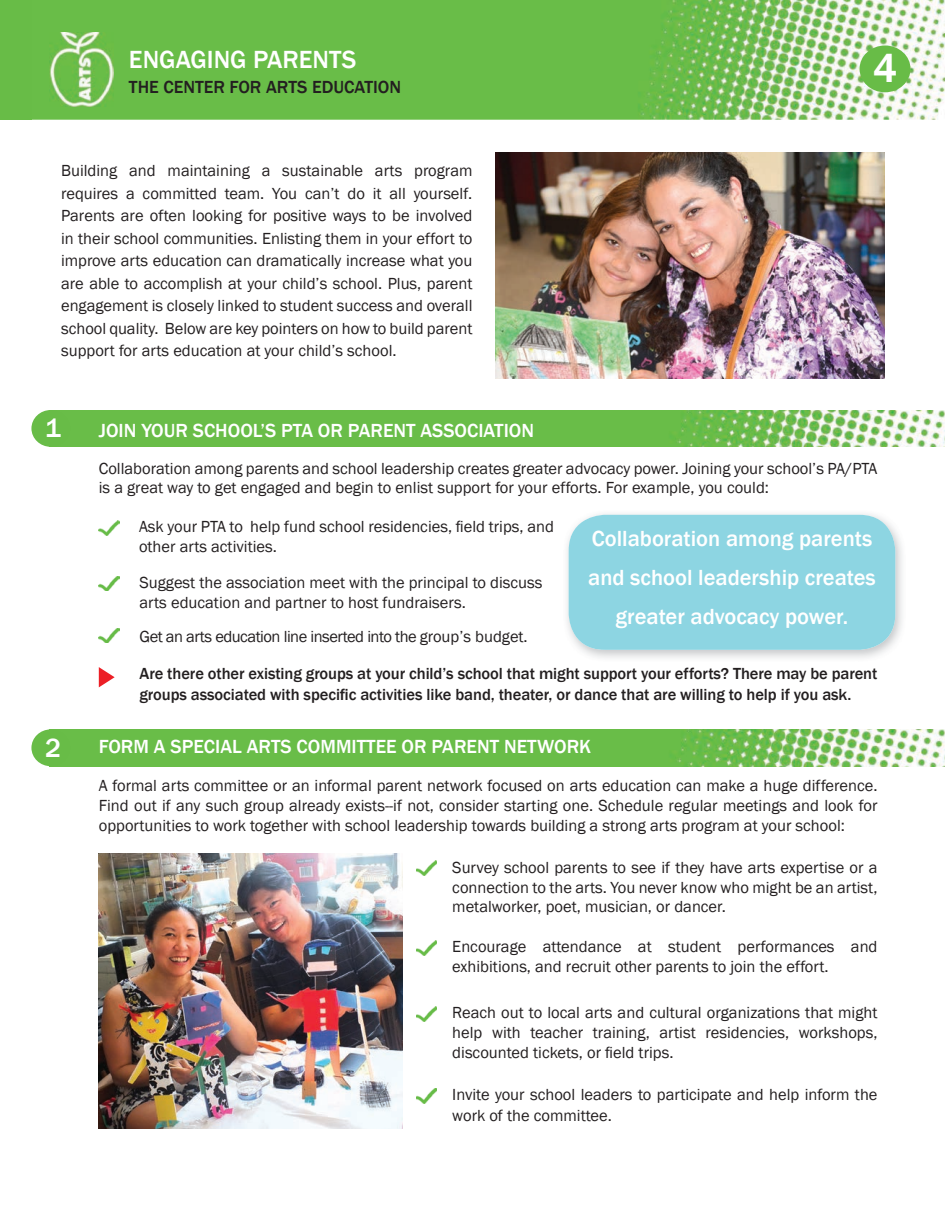
<style>
.page{position:relative;width:945px;height:1215px;background:#fff}
.page>*{position:absolute;margin:0;border:0;box-sizing:border-box;transform-origin:0 0}
.t1{font:500 42px "Franklin Gothic";color:#fff}
.t2{font:500 27px "Franklin Gothic";color:#fff}
.t3{font:500 25.5px "Franklin Gothic";color:#fff}
.t4{font:500 22.5px/39px "Franklin Gothic";color:#fff;text-align:center}
.t5{font:500 19.5px "Franklin Gothic";color:#fff}
.t6{font:500 18px "Franklin Gothic";color:#231f20}
.t7{font:16.5px/19.8px "Franklin Gothic";color:#231f20}
.t8{font:500 16.5px/21px "Franklin Gothic";letter-spacing:-.005em;color:#231f20}
.t9{font:16.5px "Franklin Gothic";letter-spacing:-.03em;color:#231f20}
</style>
<div class="page">
<img style="left:31px;top:0;width:914px;height:120px">
<img style="left:50px;top:32px;width:64px;height:74px">
<div style="left:860px;top:45px;width:51px;height:47px;background:#68bc47;border-radius:50%"></div>
<img style="left:55px;top:410px;width:890px;height:37px">
<img style="left:567px;top:514px;width:335px;height:144px">
<div style="left:569px;top:515px;width:326px;height:135px;background:#8dd5e2;border-radius:36px"></div>
<div style="left:31px;top:410px;width:39px;height:37px;background:#68bc47;border-radius:50%"></div>
<svg style="left:99px;top:667px;width:16px;height:20px"></svg>
<img style="left:55px;top:729px;width:890px;height:37px">
<div style="left:31px;top:729px;width:39px;height:37px;background:#68bc47;border-radius:50%"></div>
<img style="left:99px;top:520px;width:20px;height:15px">
<img style="left:99px;top:576px;width:20px;height:15px">
<img style="left:99px;top:628px;width:20px;height:15px">
<img style="left:416px;top:861px;width:21px;height:14px">
<img style="left:416px;top:1088px;width:21px;height:15px">
<img style="left:416px;top:941px;width:21px;height:14px">
<img style="left:416px;top:1007px;width:21px;height:14px">
<img style="left:496px;top:153px;width:389px;height:226px">
<img style="left:99px;top:854px;width:304px;height:274px">
<div style="left:0;top:0;width:31px;height:120px;background:#68bc47"></div>
<h3 class="t3" style="left:129px;top:44px;width:229px">ENGAGING PARENTS</h3>
<p class="t6" style="left:129px;top:76px;width:274px">THE CENTER FOR ARTS EDUCATION</p>
<p class="t7" style="left:61px;top:160px;width:413px;line-height:22.5px;text-align:justify">Building and maintaining a sustainable arts program requires a committed team. You can’t do it all yourself.<br>Parents are often looking for positive ways to be involved in their school communities. Enlisting them in your effort to improve arts education can dramatically increase what you are able to accomplish at your child’s school. Plus, parent engagement is closely linked to student success and overall school quality. Below are key pointers on how to build parent support for arts education at your child’s school.</p>
<h2 class="t2" style="left:45px;top:411px;width:17px">1</h2>
<p class="t5" style="left:99px;top:418px;width:437px">JOIN YOUR SCHOOL’S PTA OR PARENT ASSOCIATION</p>
<h1 class="t1" style="left:873px;top:42px;width:26px">4</h1>
<p class="t7" style="left:99px;top:459px;width:780px">Collaboration among parents and school leadership creates greater advocacy power. Joining your school’s PA/PTA is a great way to get engaged and begin to enlist support for your efforts. For example, you could:</p>
<p class="t7" style="left:139px;top:517px;width:416px">Ask your PTA to help fund school residencies, field trips, and other arts activities.</p>
<p class="t7" style="left:140px;top:573px;width:404px">Suggest the association meet with the principal to discuss arts education and partner to host fundraisers.</p>
<p class="t9" style="left:140px;top:626px;width:390px">Get an arts education line inserted into the group’s budget.</p>
<h3 class="t4" style="left:588px;top:519px;width:289px">Collaboration among parents and school leadership creates greater advocacy power.</h3>
<h2 class="t2" style="left:45px;top:731px;width:17px">2</h2>
<p class="t8" style="left:140px;top:663px;width:739px">Are there other existing groups at your child’s school that might support your efforts? There may be parent groups associated with specific activities like band, theater, or dance that are willing to help if you ask.</p>
<p class="t5" style="left:99px;top:735px;width:494px">FORM A SPECIAL ARTS COMMITTEE OR PARENT NETWORK</p>
<p class="t7" style="left:99px;top:776px;width:780px;text-align:justify">A formal arts committee or an informal parent network focused on arts education can make a huge difference.<br>Find out if any such group already exists--if not, consider starting one. Schedule regular meetings and look for opportunities to work together with school leadership towards building a strong arts program at your school:</p>
<p class="t7" style="left:452px;top:858px;width:427px;text-align:justify">Survey school parents to see if they have arts expertise or a connection to the arts. You never know who might be an artist, metalworker, poet, musician, or dancer.</p>
<p class="t7" style="left:452px;top:937px;width:427px">Encourage attendance at student performances and exhibitions, and recruit other parents to join the effort.</p>
<p class="t7" style="left:452px;top:1003px;width:427px;text-align:justify">Reach out to local arts and cultural organizations that might help with teacher training, artist residencies, workshops, discounted tickets, or field trips.</p>
<p class="t7" style="left:452px;top:1084px;width:427px;line-height:21.6px">Invite your school leaders to participate and help inform the work of the committee.</p>
</div>
